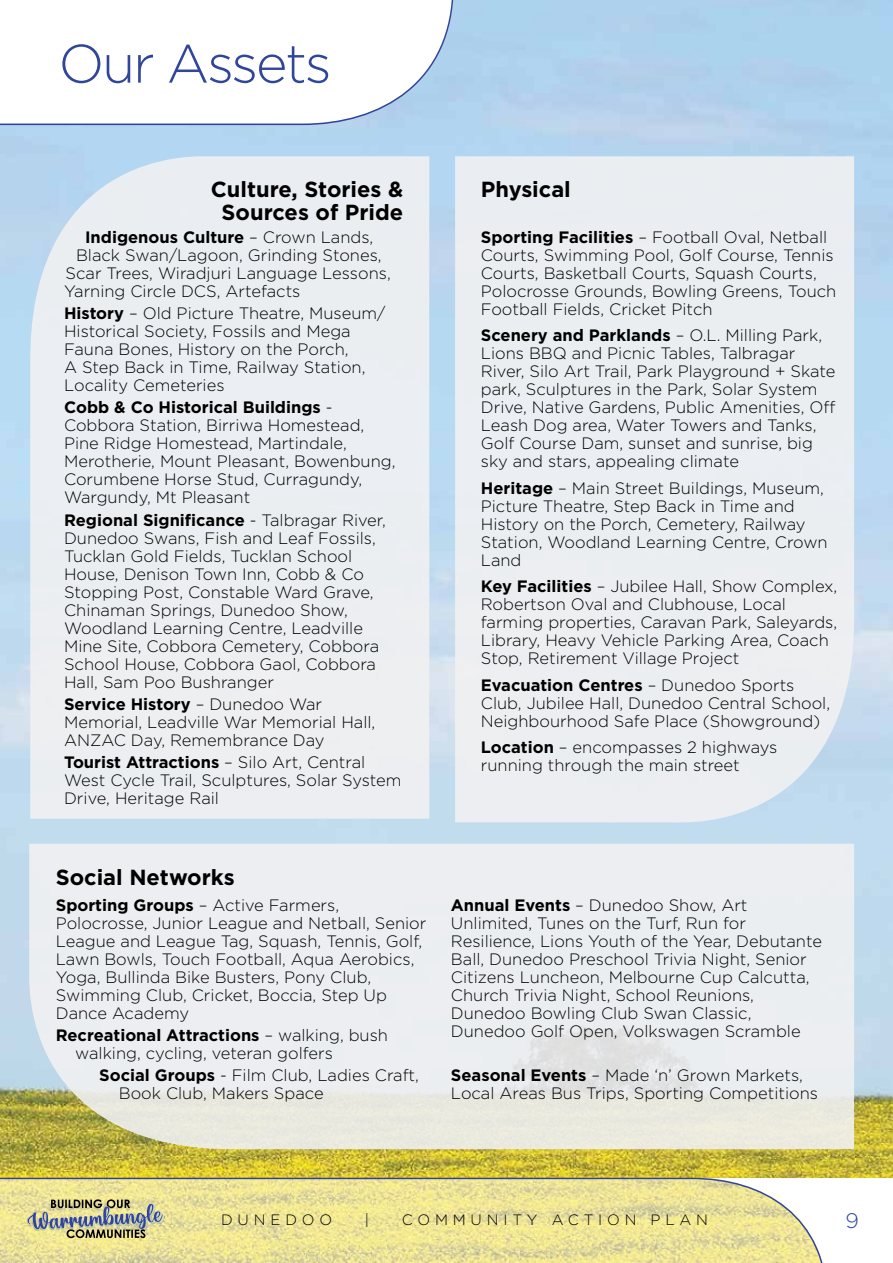
<style>
.page{position:relative;width:893px;height:1263px;background:#fff}
.page>*{position:absolute;margin:0;border:0;box-sizing:border-box;transform-origin:0 0}
.t1{font:300 54px "Gotham";letter-spacing:-.04em;color:#30469a}
.t2{font:700 21.9px/23.4px "Gotham";color:#000;text-align:center}
.t3{font:300 21px "Gotham";color:#30469a}
.t4{font:300 16.5px/18px "Gotham";color:#000}
.t5{font:700 16.5px "Gotham";color:#000}
.t6{font:300 15px "Gotham";letter-spacing:.32em;color:#000}
.s1{font-weight:300}
.s2{font-weight:700}
</style>
<div class="page">
<img style="left:0;top:0;width:893px;height:1178px">
<svg style="left:0;top:0;width:455px;height:126px"></svg>
<div style="left:30px;top:156px;width:399px;height:663px;background:#ebeef1"></div>
<div style="left:455px;top:156px;width:399px;height:666px;background:#ebeef1"></div>
<svg style="left:29px;top:844px;width:825px;height:305px;background:#e9ebe9"></svg>
<svg style="left:0;top:1177px;width:828px;height:86px;background:#e8df9a"></svg>
<img style="left:163px;top:1203px;width:1px;height:27px">
<svg style="left:27px;top:1199px;width:136px;height:39px;background:#abaa8a"></svg>
<h1 class="t1" style="left:58px;top:34px;width:275px">Our Assets</h1>
<h2 class="t2" style="left:211px;top:177px;width:194px">Culture, Stories &amp;<br>Sources of Pride</h2>
<p class="t5" style="left:85px;top:227px;width:290px">Indigenous Culture <span class="s1">– Crown Lands,</span></p>
<p class="t4" style="left:76px;top:246px;width:307px">Black Swan/Lagoon, Grinding Stones,</p>
<p class="t4" style="left:66px;top:264px;width:327px">Scar Trees, Wiradjuri Language Lessons,</p>
<p class="t4" style="left:64px;top:282px;width:238px">Yarning Circle DCS, Artefacts</p>
<p class="t4" style="left:64px;top:304px;width:323px"><span class="s2">History</span> – Old Picture Theatre, Museum/ Historical Society, Fossils and Mega Fauna Bones, History on the Porch,<br>A Step Back in Time, Railway Station, Locality Cemeteries</p>
<p class="t4" style="left:64px;top:398px;width:333px"><span class="s2">Cobb &amp; Co Historical Buildings</span> - Cobbora Station, Birriwa Homestead, Pine Ridge Homestead, Martindale, Merotherie, Mount Pleasant, Bowenbung, Corumbene Horse Stud, Curragundy, Wargundy, Mt Pleasant</p>
<p class="t4" style="left:64px;top:510px;width:323px"><span class="s2">Regional Significance</span> - Talbragar River, Dunedoo Swans, Fish and Leaf Fossils, Tucklan Gold Fields, Tucklan School House, Denison Town Inn, Cobb &amp; Co Stopping Post, Constable Ward Grave, Chinaman Springs, Dunedoo Show, Woodland Learning Centre, Leadville Mine Site, Cobbora Cemetery, Cobbora School House, Cobbora Gaol, Cobbora Hall, Sam Poo Bushranger</p>
<p class="t4" style="left:64px;top:695px;width:313px"><span class="s2">Service History</span> – Dunedoo War<br>Memorial, Leadville War Memorial Hall,<br>ANZAC Day, Remembrance Day</p>
<p class="t4" style="left:64px;top:753px;width:339px"><span class="s2">Tourist Attractions</span> – Silo Art, Central<br>West Cycle Trail, Sculptures, Solar System<br>Drive, Heritage Rail</p>
<h2 class="t2" style="left:56px;top:865px;width:180px">Social Networks</h2>
<p class="t4" style="left:56px;top:896px;width:372px"><span class="s2">Sporting Groups</span> – Active Farmers, Polocrosse, Junior League and Netball, Senior League and League Tag, Squash, Tennis, Golf, Lawn Bowls, Touch Football, Aqua Aerobics, Yoga, Bullinda Bike Busters, Pony Club, Swimming Club, Cricket, Boccia, Step Up Dance Academy</p>
<p class="t4" style="left:75px;top:1026px;width:314px;text-indent:-20px"><span class="s2">Recreational Attractions</span> – walking, bush walking, cycling, veteran golfers</p>
<p class="t4" style="left:119px;top:1066px;width:302px;text-indent:-20px"><span class="s2">Social Groups</span> - Film Club, Ladies Craft,<br>Book Club, Makers Space</p>
<h2 class="t2" style="left:481px;top:177px;width:92px">Physical</h2>
<p class="t4" style="left:481px;top:228px;width:357px"><span class="s2">Sporting Facilities</span> – Football Oval, Netball Courts, Swimming Pool, Golf Course, Tennis Courts, Basketball Courts, Squash Courts, Polocrosse Grounds, Bowling Greens, Touch Football Fields, Cricket Pitch</p>
<p class="t4" style="left:481px;top:326px;width:356px"><span class="s2">Scenery and Parklands</span> – O.L. Milling Park, Lions BBQ and Picnic Tables, Talbragar River, Silo Art Trail, Park Playground + Skate park, Sculptures in the Park, Solar System Drive, Native Gardens, Public Amenities, Off Leash Dog area, Water Towers and Tanks, Golf Course Dam, sunset and sunrise, big sky and stars, appealing climate</p>
<p class="t4" style="left:481px;top:479px;width:348px"><span class="s2">Heritage</span> – Main Street Buildings, Museum, Picture Theatre, Step Back in Time and History on the Porch, Cemetery, Railway Station, Woodland Learning Centre, Crown Land</p>
<p class="t4" style="left:481px;top:577px;width:358px"><span class="s2">Key Facilities</span> – Jubilee Hall, Show Complex, Robertson Oval and Clubhouse, Local farming properties, Caravan Park, Saleyards, Library, Heavy Vehicle Parking Area, Coach Stop, Retirement Village Project</p>
<p class="t4" style="left:481px;top:676px;width:351px"><span class="s2">Evacuation Centres</span> – Dunedoo Sports<br>Club, Jubilee Hall, Dunedoo Central School,<br>Neighbourhood Safe Place (Showground)</p>
<p class="t4" style="left:481px;top:738px;width:298px"><span class="s2">Location</span> – encompasses 2 highways running through the main street</p>
<p class="t4" style="left:451px;top:896px;width:373px"><span class="s2">Annual Events</span> – Dunedoo Show, Art Unlimited, Tunes on the Turf, Run for Resilience, Lions Youth of the Year, Debutante Ball, Dunedoo Preschool Trivia Night, Senior Citizens Luncheon, Melbourne Cup Calcutta, Church Trivia Night, School Reunions, Dunedoo Bowling Club Swan Classic, Dunedoo Golf Open, Volkswagen Scramble</p>
<p class="t4" style="left:451px;top:1066px;width:369px"><span class="s2">Seasonal Events</span> – Made ‘n’ Grown Markets,<br>Local Areas Bus Trips, Sporting Competitions</p>
<p class="t6" style="left:221px;top:1212px;width:113px">DUNEDOO</p>
<p class="t6" style="left:365px;top:1212px;width:6px">|</p>
<p class="t6" style="left:402px;top:1212px;width:308px">COMMUNITY ACTION PLAN</p>
<p class="t3" style="left:845px;top:1209px;width:15px">9</p>
</div>
